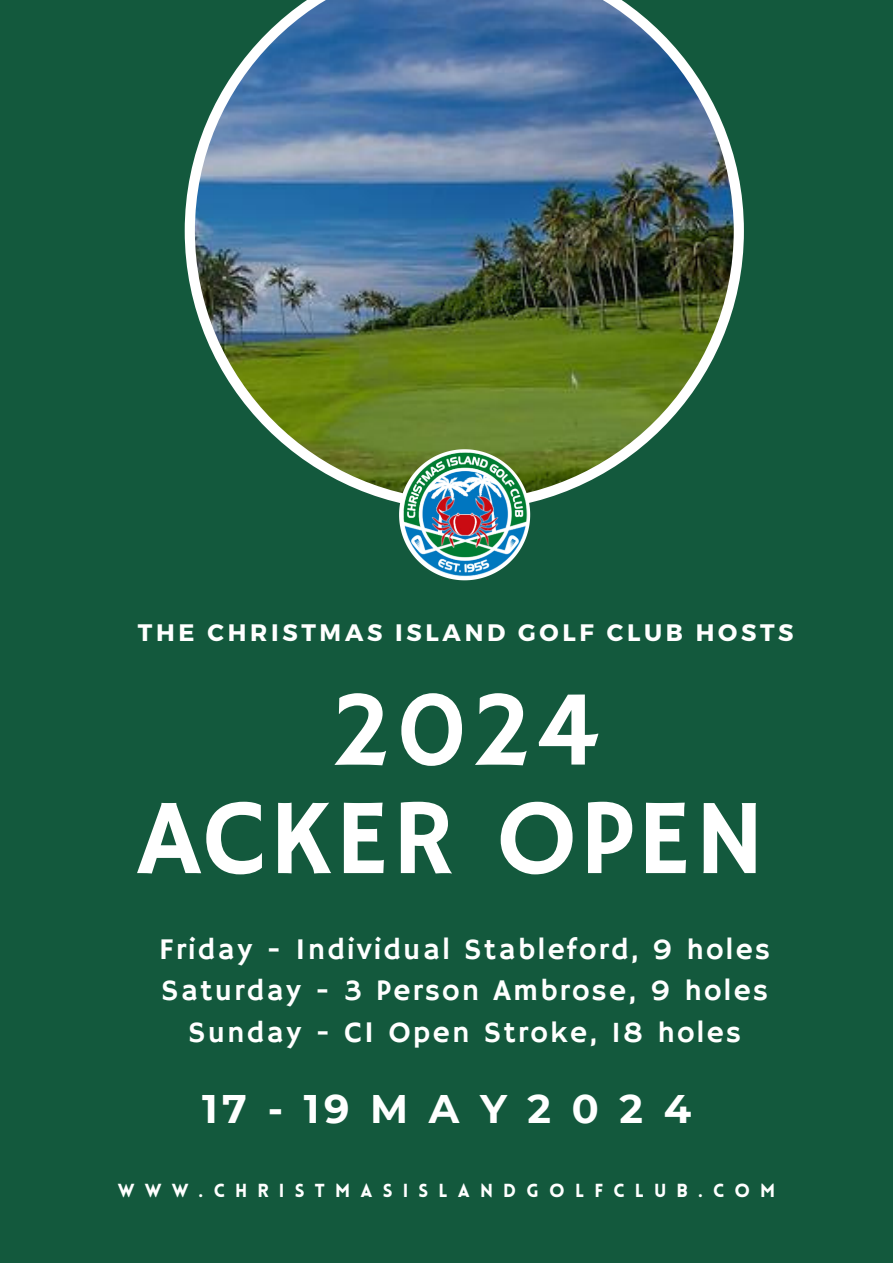
<style>
.page{position:relative;width:893px;height:1263px;background:#13593d}
.page>*{position:absolute;margin:0;border:0;box-sizing:border-box;transform-origin:0 0}
.t1{font:107.85px "Hammersmith One";letter-spacing:.03em;color:#fff}
.t2{font:700 39.83px "Montserrat";letter-spacing:.52em;color:#fff}
.t3{font:29.92px/41.6px "Hammersmith One";letter-spacing:.075em;color:#fff;text-align:center}
.t4{font:700 23.85px "Montserrat";letter-spacing:.155em;color:#fff}
.t5{font:900 18.45px "Lovelo";letter-spacing:.55em;color:#fff}
</style>
<div class="page">
<img style="left:185px;top:0;width:559px;height:503px">
<img style="left:399px;top:450px;width:133px;height:131px">
<p class="t4" style="left:138px;top:616px;width:657px">THE CHRISTMAS ISLAND GOLF CLUB HOSTS</p>
<p class="t1" style="left:330px;top:667px;width:270px">2024</p>
<p class="t1" style="left:138px;top:776px;width:629px">ACKER OPEN</p>
<p class="t3" style="left:159px;top:929px;width:612px">Friday - Individual Stableford, 9 holes<br>Saturday - 3 Person Ambrose, 9 holes<br>Sunday - CI Open Stroke, 18 holes</p>
<p class="t2" style="left:202px;top:1084px;width:491px">17-19MAY2024</p>
<p class="t5" style="left:118px;top:1183px;width:659px">WWW.CHRISTMASISLANDGOLFCLUB.COM</p>
</div>
